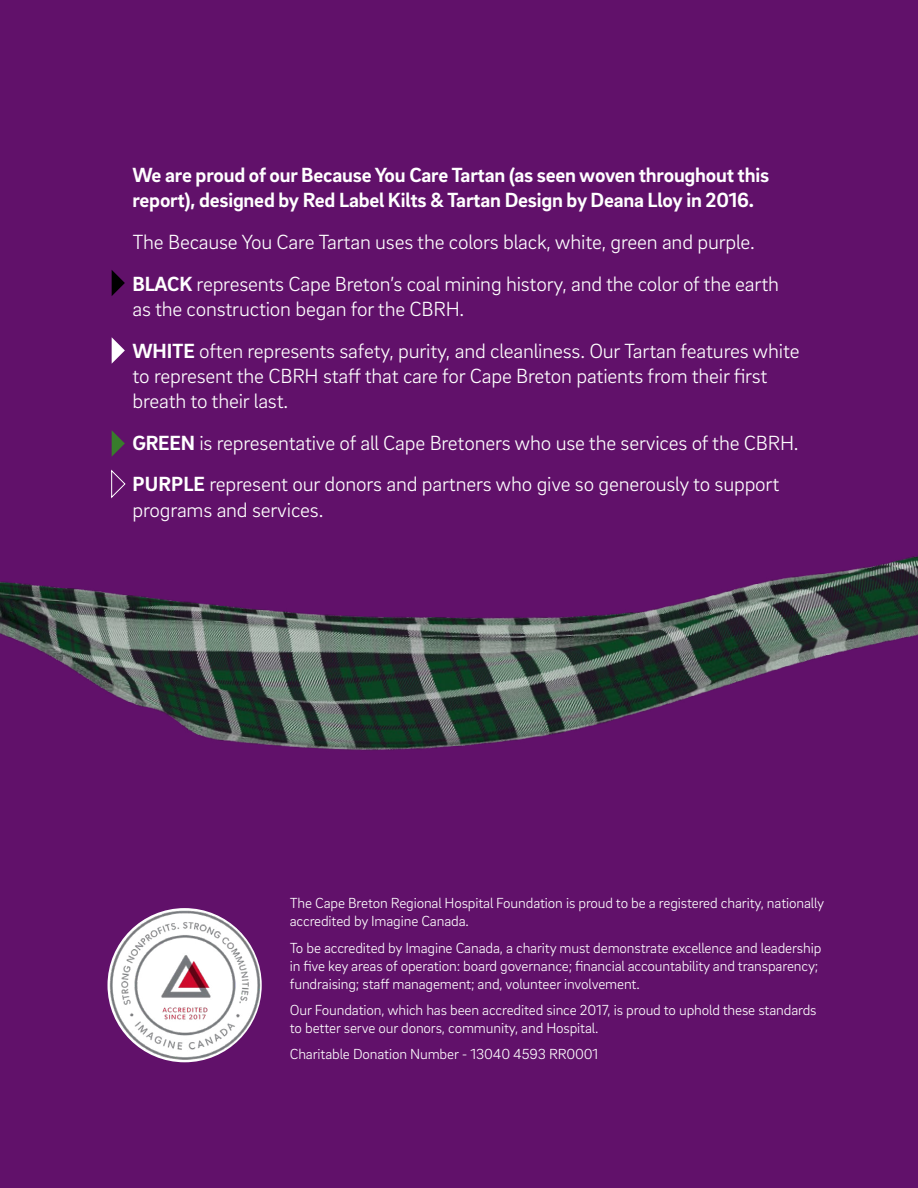
<style>
.page{position:relative;width:918px;height:1188px;background:#61116a}
.page>*{position:absolute;margin:0;border:0;box-sizing:border-box;transform-origin:0 0}
.t1{font:300 21px/41.7px "Brix Sans";letter-spacing:-.01em;color:#fff}
.t2{font:700 21px/25.2px "Brix Sans";letter-spacing:-.01em;color:#fff}
.t3{font:300 14.85px/17.9px "Brix Sans";letter-spacing:-.01em;color:#fff}
.s1{font-weight:700}
</style>
<div class="page">
<img style="left:109px;top:910px;width:151px;height:151px">
<svg style="left:112px;top:270px;width:13px;height:26px"></svg>
<svg style="left:112px;top:337px;width:13px;height:27px"></svg>
<svg style="left:112px;top:431px;width:13px;height:17px"></svg>
<img style="left:0;top:448px;width:918px;height:302px">
<h1 class="t2" style="left:132px;top:161px;width:638px">We are proud of our Because You Care Tartan (as seen woven throughout this report), designed by Red Label Kilts &amp; Tartan Design by Deana Lloy in 2016.</h1>
<h1 class="t1" style="left:132px;top:220px;width:648px">The Because You Care Tartan uses the colors black, white, green and purple.<br><span class="s1">BLACK</span> represents Cape Breton’s coal mining history, and the color of the earth</h1>
<h1 class="t1" style="left:132px;top:287px;width:669px">as the construction began for the CBRH.<br><span class="s1">WHITE</span> often represents safety, purity, and cleanliness. Our Tartan features white</h1>
<h1 class="t1" style="left:132px;top:362px;width:637px;line-height:25.2px">to represent the CBRH staff that care for Cape Breton patients from their first breath to their last.</h1>
<h1 class="t1" style="left:132px;top:421px;width:668px"><span class="s1">GREEN</span> is representative of all Cape Bretoners who use the services of the CBRH.<br><span class="s1">PURPLE</span> represent our donors and partners who give so generously to support</h1>
<h1 class="t1" style="left:132px;top:488px;width:192px">programs and services.</h1>
<p class="t3" style="left:290px;top:894px;width:536px">The Cape Breton Regional Hospital Foundation is proud to be a registered charity, nationally accredited by Imagine Canada.</p>
<p class="t3" style="left:290px;top:938px;width:533px">To be accredited by Imagine Canada, a charity must demonstrate excellence and leadership in five key areas of operation: board governance; financial accountability and transparency; fundraising; staff management; and, volunteer involvement.</p>
<p class="t3" style="left:290px;top:1000px;width:528px">Our Foundation, which has been accredited since 2017, is proud to uphold these standards to better serve our donors, community, and Hospital.</p>
<p class="t3" style="left:290px;top:1045px;width:310px">Charitable Donation Number - 13040 4593 RR0001</p>
</div>
